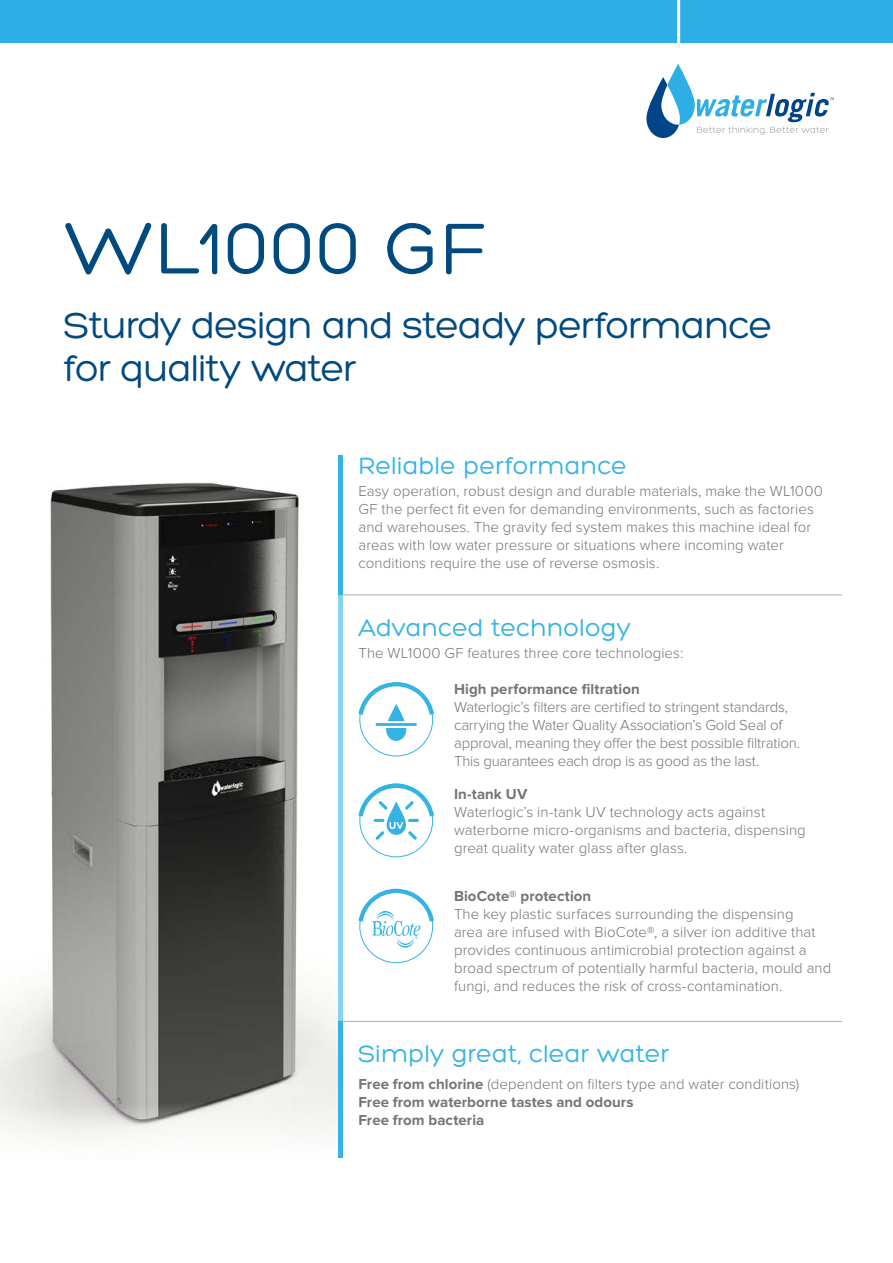
<style>
.page{position:relative;width:893px;height:1263px;background:#fff}
.page>*{position:absolute;margin:0;border:0;box-sizing:border-box;transform-origin:0 0}
.t1{font:78px "Hero";letter-spacing:.03em;color:#004a80}
.t2{font:39px/43.5px "Hero";letter-spacing:-.025em;color:#004a80}
.t3{font:25.5px "Hero";letter-spacing:.005em;color:#35b4e4}
.t4{font:300 15px/18px "Proxima Nova";letter-spacing:.005em;color:#757477}
.t5{font:300 15px/18px "Proxima Nova";letter-spacing:-.015em;color:#757477}
.t6{font:700 15px/18px "Proxima Nova";letter-spacing:.005em;color:#757477}
.s1{font-weight:300}
</style>
<div class="page">
<img style="left:0;top:455px;width:339px;height:703px">
<hr style="left:339px;top:595px;width:4px;height:426px;background:#86d2ef">
<hr style="left:339px;top:1021px;width:4px;height:137px;background:#35b4e4">
<hr style="left:339px;top:455px;width:4px;height:140px;background:#35b4e4">
<hr style="left:343px;top:595px;width:499px;height:1px;background:#abacae">
<hr style="left:343px;top:1021px;width:499px;height:1px;background:#abacae">
<svg style="left:358px;top:682px;width:76px;height:59px"></svg>
<div style="left:0;top:0;width:893px;height:43px;background:#2dafe6"></div>
<hr style="left:677px;top:0;width:3px;height:45px;background:#fff">
<svg style="left:358px;top:888px;width:76px;height:60px"></svg>
<svg style="left:358px;top:783px;width:76px;height:58px"></svg>
<svg style="left:646px;top:64px;width:188px;height:74px"></svg>
<h1 class="t1" style="left:64px;top:208px;width:426px">WL1000 GF</h1>
<h2 class="t2" style="left:64px;top:304px;width:710px">Sturdy design and steady performance for quality water</h2>
<h3 class="t3" style="left:358px;top:452px;width:270px">Reliable performance</h3>
<p class="t4" style="left:358px;top:482px;width:466px">Easy operation, robust design and durable materials, make the WL1000<br>GF the perfect fit even for demanding environments, such as factories and warehouses. The gravity fed system makes this machine ideal for areas with low water pressure or situations where incoming water conditions require the use of reverse osmosis.</p>
<h3 class="t3" style="left:358px;top:614px;width:274px">Advanced technology</h3>
<p class="t4" style="left:358px;top:644px;width:326px">The WL1000 GF features three core technologies:</p>
<p class="t6" style="left:454px;top:680px;width:187px">High performance filtration</p>
<p class="t5" style="left:454px;top:698px;width:348px">Waterlogic’s filters are certified to stringent standards, carrying the Water Quality Association’s Gold Seal of approval, meaning they offer the best possible filtration.<br>This guarantees each drop is as good as the last.</p>
<p class="t6" style="left:454px;top:786px;width:75px">In-tank UV</p>
<p class="t4" style="left:454px;top:803px;width:353px">Waterlogic’s in-tank UV technology acts against waterborne micro-organisms and bacteria, dispensing great quality water glass after glass.</p>
<p class="t6" style="left:454px;top:887px;width:139px">BioCote® protection</p>
<p class="t4" style="left:454px;top:905px;width:379px">The key plastic surfaces surrounding the dispensing<br>area are infused with BioCote®, a silver ion additive that provides continuous antimicrobial protection against a broad spectrum of potentially harmful bacteria, mould and fungi, and reduces the risk of cross-contamination.</p>
<h3 class="t3" style="left:358px;top:1041px;width:312px">Simply great, clear water</h3>
<p class="t6" style="left:358px;top:1075px;width:442px">Free from chlorine <span class="s1">(dependent on filters type and water conditions)<br></span>Free from waterborne tastes and odours<br>Free from bacteria</p>
</div>
